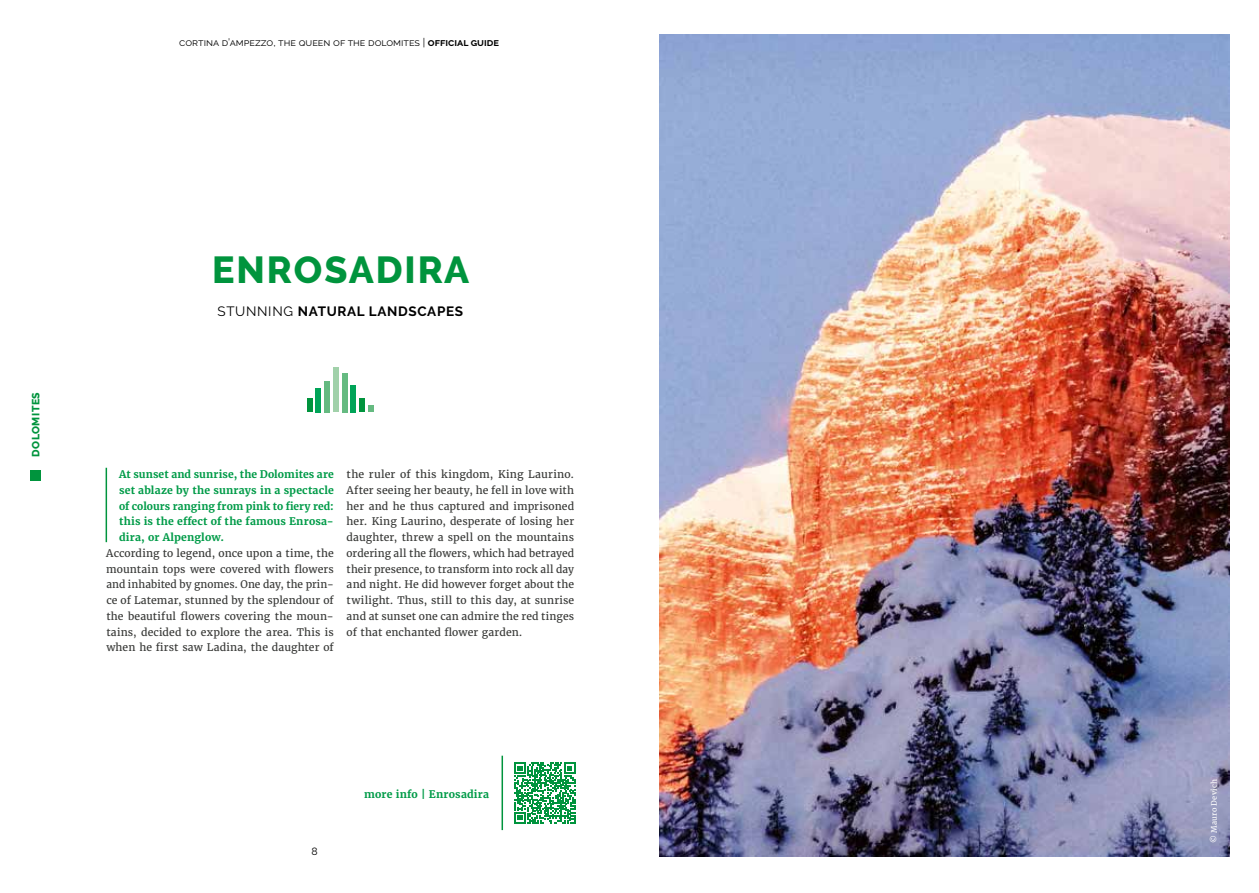
<style>
.page{position:relative;width:1259px;height:893px;background:#fff}
.page>*{position:absolute;margin:0;border:0;box-sizing:border-box;transform-origin:0 0}
.t1{font:800 37.5px "Raleway";letter-spacing:.05em;color:#00943d}
.t2{font:700 13.5px "Raleway";letter-spacing:.05em;color:#000}
.t3{font:10.5px/15.8px "Merriweather";letter-spacing:.01em;color:#383937;text-align:justify}
.t4{font:700 10.5px/15.8px "Merriweather";letter-spacing:.015em;color:#009b48;text-align:justify}
.t5{font:10.5px "Raleway";color:#000}
.t6{font:800 10.5px "Raleway";letter-spacing:.05em;color:#00943d}
.t7{font:7.5px "Merriweather";letter-spacing:.02em;color:#fff}
.s1{font-weight:700}
.s2{font-weight:400}
</style>
<div class="page">
<img style="left:659px;top:34px;width:570px;height:823px">
<div style="left:315px;top:388px;width:6px;height:24px;background:#00a458"></div>
<div style="left:324px;top:381px;width:6px;height:31px;background:#65ba81"></div>
<div style="left:333px;top:367px;width:6px;height:45px;background:#a1d1aa"></div>
<div style="left:342px;top:373px;width:5px;height:39px;background:#65ba81"></div>
<div style="left:350px;top:385px;width:6px;height:27px;background:#00a458"></div>
<div style="left:359px;top:399px;width:6px;height:13px;background:#00943d"></div>
<div style="left:306px;top:399px;width:6px;height:13px;background:#00943d"></div>
<div style="left:368px;top:405px;width:6px;height:7px;background:#65ba81"></div>
<hr style="left:106px;top:468px;width:1px;height:74px;background:#00943d">
<div style="left:30px;top:470px;width:10px;height:11px;background:#00943d"></div>
<hr style="left:501px;top:756px;width:2px;height:74px;background:#00943d">
<svg style="left:514px;top:762px;width:61px;height:61px"></svg>
<p class="t5" style="left:179px;top:36px;width:321px">cortina d’ampezzo, the queen of the dolomites | <span class="s1">official guide</span></p>
<p class="t6" style="left:30px;top:457px;width:66px;rotate:-90deg">DOLOMITES</p>
<h1 class="t1" style="left:212px;top:249px;width:259px">ENROSADIRA</h1>
<p class="t2" style="left:217px;top:303px;width:247px"><span class="s2">STUNNING</span> NATURAL LANDSCAPES</p>
<p class="t4" style="left:119px;top:466px;width:216px">At sunset and sunrise, the Dolomites are set ablaze by the sunrays in a spectacle of colours ranging from pink to fiery red: this is the effect of the famous Enrosa&shy;dira, or Alpenglow.</p>
<p class="t3" style="left:106px;top:545px;width:229px">According to legend, once upon a time, the mountain tops were covered with flowers and inhabited by gnomes. One day, the prin&shy;ce of Latemar, stunned by the splendour of the beautiful flowers covering the moun&shy;tains, decided to explore the area. This is when he first saw Ladina, the daughter of</p>
<p class="t3" style="left:347px;top:466px;width:229px">the ruler of this kingdom, King Laurino.<br>After seeing her beauty, he fell in love with her and he thus captured and imprisoned her. King Laurino, desperate of losing her daughter, threw a spell on the mountains ordering all the flowers, which had betrayed their presence, to transform into rock all day and night. He did however forget about the twilight. Thus, still to this day, at sunrise and at sunset one can admire the red tinges of that enchanted flower garden.</p>
<p class="t5" style="left:312px;top:846px;width:8px">8</p>
<p class="t4" style="left:364px;top:786px;width:126px">more info | Enrosadira</p>
<p class="t7" style="left:1209px;top:843px;width:65px;rotate:-90deg">© Mauro Devich</p>
</div>
